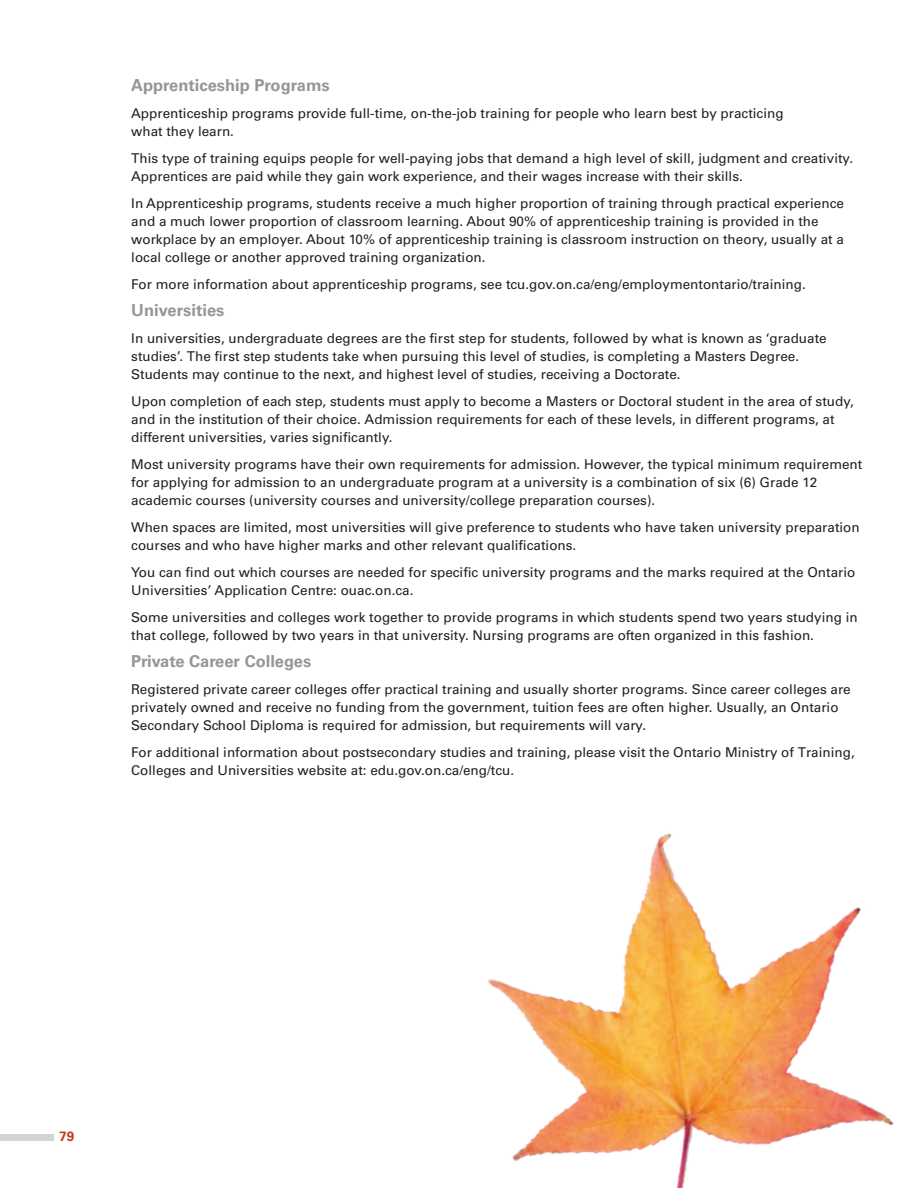
<style>
.page{position:relative;width:918px;height:1188px;background:#fff}
.page>*{position:absolute;margin:0;border:0;box-sizing:border-box;transform-origin:0 0}
.t1{font:700 16.5px "Univers LT Std";color:#949698}
.t2{font:13.5px/18px "Univers LT Std";color:#231f20}
.t3{font:700 13.5px "Univers LT Std";color:#c23d27}
</style>
<div class="page">
<img style="left:487px;top:833px;width:407px;height:355px">
<div style="left:0;top:1134px;width:54px;height:6px;background:#d1d3d4"></div>
<p class="t1" style="left:131px;top:75px;width:200px">Apprenticeship Programs</p>
<p class="t2" style="left:131px;top:104px;width:654px">Apprenticeship programs provide full-time, on-the-job training for people who learn best by practicing what they learn.</p>
<p class="t2" style="left:131px;top:149px;width:723px">This type of training equips people for well-paying jobs that demand a high level of skill, judgment and creativity.<br>Apprentices are paid while they gain work experience, and their wages increase with their skills.</p>
<p class="t2" style="left:131px;top:194px;width:714px">In Apprenticeship programs, students receive a much higher proportion of training through practical experience and a much lower proportion of classroom learning. About 90% of apprenticeship training is provided in the workplace by an employer. About 10% of apprenticeship training is classroom instruction on theory, usually at a local college or another approved training organization.</p>
<p class="t2" style="left:131px;top:275px;width:676px">For more information about apprenticeship programs, see tcu.gov.on.ca/eng/employmentontario/training.</p>
<p class="t1" style="left:131px;top:300px;width:95px">Universities</p>
<p class="t2" style="left:131px;top:329px;width:697px">In universities, undergraduate degrees are the first step for students, followed by what is known as ‘graduate studies’. The first step students take when pursuing this level of studies, is completing a Masters Degree.<br>Students may continue to the next, and highest level of studies, receiving a Doctorate.</p>
<p class="t2" style="left:131px;top:392px;width:724px">Upon completion of each step, students must apply to become a Masters or Doctoral student in the area of study, and in the institution of their choice. Admission requirements for each of these levels, in different programs, at different universities, varies significantly.</p>
<p class="t2" style="left:131px;top:455px;width:733px">Most university programs have their own requirements for admission. However, the typical minimum requirement for applying for admission to an undergraduate program at a university is a combination of six (6) Grade 12 academic courses (university courses and university/college preparation courses).</p>
<p class="t2" style="left:131px;top:518px;width:730px">When spaces are limited, most universities will give preference to students who have taken university preparation courses and who have higher marks and other relevant qualifications.</p>
<p class="t2" style="left:131px;top:563px;width:726px">You can find out which courses are needed for specific university programs and the marks required at the Ontario<br>Universities’ Application Centre: ouac.on.ca.</p>
<p class="t2" style="left:131px;top:608px;width:728px">Some universities and colleges work together to provide programs in which students spend two years studying in that college, followed by two years in that university. Nursing programs are often organized in this fashion.</p>
<p class="t1" style="left:131px;top:651px;width:182px">Private Career Colleges</p>
<p class="t2" style="left:131px;top:680px;width:721px">Registered private career colleges offer practical training and usually shorter programs. Since career colleges are privately owned and receive no funding from the government, tuition fees are often higher. Usually, an Ontario<br>Secondary School Diploma is required for admission, but requirements will vary.</p>
<p class="t2" style="left:131px;top:743px;width:725px">For additional information about postsecondary studies and training, please visit the Ontario Ministry of Training,<br>Colleges and Universities website at: edu.gov.on.ca/eng/tcu.</p>
<p class="t3" style="left:59px;top:1128px;width:17px">79</p>
</div>
